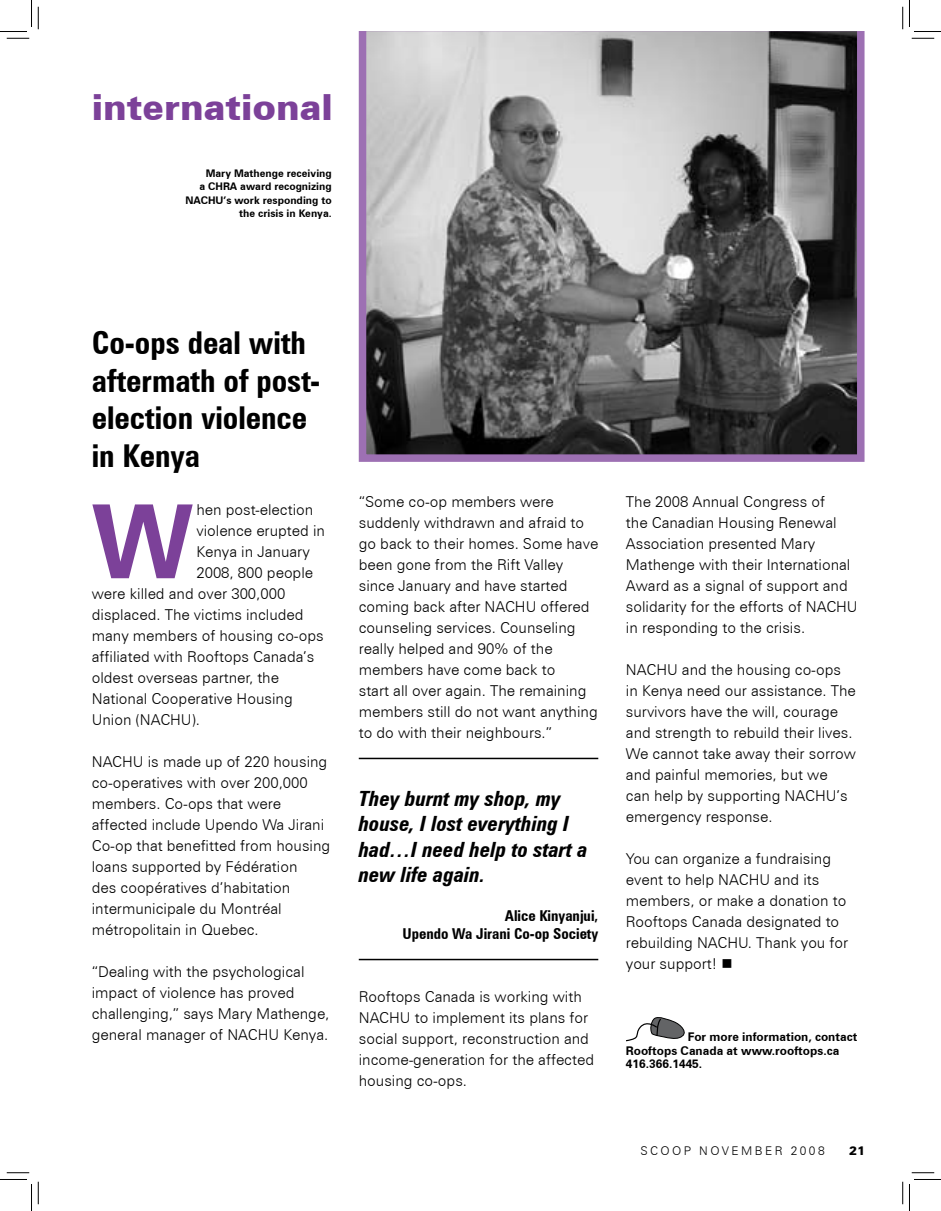
<style>
.page{position:relative;width:941px;height:1211px;background:#fff}
.page>*{position:absolute;margin:0;border:0;box-sizing:border-box;transform-origin:0 0}
.t1{font:700 102.45px "Zurich BT";color:#7c4199}
.t2{font:900 36px "Zurich BT";color:#7c4199}
.t3{font:700 condensed 31.5px/37.8px "Zurich BT";color:#000}
.t4{font:italic 700 condensed 21px/25.5px "Zurich BT";color:#000}
.t5{font:300 15px/21px "Zurich BT";color:#000}
.t6{font:700 condensed 15px/18px "Zurich BT";color:#000;text-align:right}
.t7{font:700 12px/13.5px "Zurich BT";color:#000}
.t8{font:300 12px "Zurich BT";letter-spacing:.2em;color:#000}
.t9{font:900 12px "Zurich BT";color:#000}
.t10{font:700 10.5px/13.5px "Zurich BT";color:#000;text-align:right}
</style>
<div class="page">
<hr style="left:359px;top:757px;width:239px;height:2px;background:#000">
<hr style="left:359px;top:958px;width:239px;height:2px;background:#000">
<svg style="left:626px;top:1017px;width:59px;height:25px"></svg>
<svg style="left:359px;top:32px;width:505px;height:430px;background:#7d7b7e"></svg>
<svg style="left:7px;top:38px;width:22px;height:1px"></svg>
<svg style="left:911px;top:38px;width:23px;height:1px"></svg>
<svg style="left:7px;top:1172px;width:22px;height:1px"></svg>
<svg style="left:911px;top:1172px;width:23px;height:1px"></svg>
<svg style="left:38px;top:7px;width:1px;height:22px"></svg>
<svg style="left:38px;top:1181px;width:1px;height:23px"></svg>
<svg style="left:902px;top:7px;width:1px;height:22px"></svg>
<svg style="left:902px;top:1181px;width:1px;height:23px"></svg>
<svg style="left:0;top:0;width:32px;height:32px"></svg>
<svg style="left:0;top:1179px;width:32px;height:31px"></svg>
<svg style="left:909px;top:0;width:31px;height:32px"></svg>
<svg style="left:909px;top:1179px;width:31px;height:31px"></svg>
<h2 class="t2" style="left:92px;top:85px;width:243px">international</h2>
<p class="t10" style="left:185px;top:166px;width:148px">Mary Mathenge receiving<br>a CHRA award recognizing<br>NACHU’s work responding to the crisis in Kenya.</p>
<h3 class="t3" style="left:92px;top:323px;width:229px">Co-ops deal with aftermath of post&shy;election violence in Kenya</h3>
<h1 class="t1" style="left:92px;top:479px;width:103px">W</h1>
<p class="t5" style="left:196px;top:499px;width:118px">hen post-election</p>
<p class="t5" style="left:196px;top:520px;width:130px">violence erupted in</p>
<p class="t5" style="left:196px;top:541px;width:115px">Kenya in January</p>
<p class="t5" style="left:196px;top:562px;width:118px">2008, 800 people</p>
<p class="t5" style="left:92px;top:583px;width:195px">were killed and over 300,000</p>
<p class="t5" style="left:92px;top:604px;width:213px">displaced. The victims included</p>
<p class="t5" style="left:92px;top:625px;width:233px">many members of housing co‑ops</p>
<p class="t5" style="left:92px;top:646px;width:224px">affiliated with Rooftops Canada’s</p>
<p class="t5" style="left:92px;top:667px;width:189px">oldest overseas partner, the</p>
<p class="t5" style="left:92px;top:688px;width:202px">National Cooperative Housing</p>
<p class="t5" style="left:92px;top:709px;width:110px">Union (NACHU).</p>
<p class="t5" style="left:92px;top:751px;width:240px">NACHU is made up of 220 housing co-operatives with over 200,000 members. Co-ops that were affected include Upendo Wa Jirani<br>Co-op that benefitted from housing loans supported by Fédération<br>des coopératives d’habitation intermunicipale du Montréal métropolitain in Quebec.</p>
<p class="t5" style="left:92px;top:961px;width:239px">“Dealing with the psychological impact of violence has proved challenging,” says Mary Mathenge, general manager of NACHU Kenya.</p>
<p class="t5" style="left:359px;top:491px;width:241px">“Some co-op members were suddenly withdrawn and afraid to go back to their homes. Some have been gone from the Rift Valley since January and have started coming back after NACHU offered counseling services. Counseling really helped and 90% of the members have come back to<br>start all over again. The remaining members still do not want anything to do with their neighbours.”</p>
<h3 class="t4" style="left:359px;top:785px;width:230px">They burnt my shop, my house, I lost everything I had…I need help to start a new life again.</h3>
<p class="t6" style="left:402px;top:906px;width:197px">Alice Kinyanjui,<br>Upendo Wa Jirani Co-op Society</p>
<p class="t5" style="left:359px;top:986px;width:237px">Rooftops Canada is working with<br>NACHU to implement its plans for social support, reconstruction and income-generation for the affected housing co-ops.</p>
<p class="t5" style="left:626px;top:491px;width:233px">The 2008 Annual Congress of<br>the Canadian Housing Renewal<br>Association presented Mary<br>Mathenge with their International<br>Award as a signal of support and solidarity for the efforts of NACHU in responding to the crisis.</p>
<p class="t5" style="left:626px;top:659px;width:231px">NACHU and the housing co-ops in Kenya need our assistance. The survivors have the will, courage and strength to rebuild their lives.<br>We cannot take away their sorrow and painful memories, but we<br>can help by supporting NACHU’s emergency response.</p>
<p class="t5" style="left:626px;top:848px;width:224px">You can organize a fundraising event to help NACHU and its members, or make a donation to<br>Rooftops Canada designated to rebuilding NACHU. Thank you for your support! ■</p>
<p class="t7" style="left:626px;top:1030px;width:233px;text-indent:62px">For more information, contact<br>Rooftops Canada at www.rooftops.ca<br>416.366.1445.</p>
<p class="t8" style="left:640px;top:1143px;width:185px">SCOOP NOVEMBER 2008</p>
<p class="t9" style="left:849px;top:1143px;width:17px">21</p>
</div>
